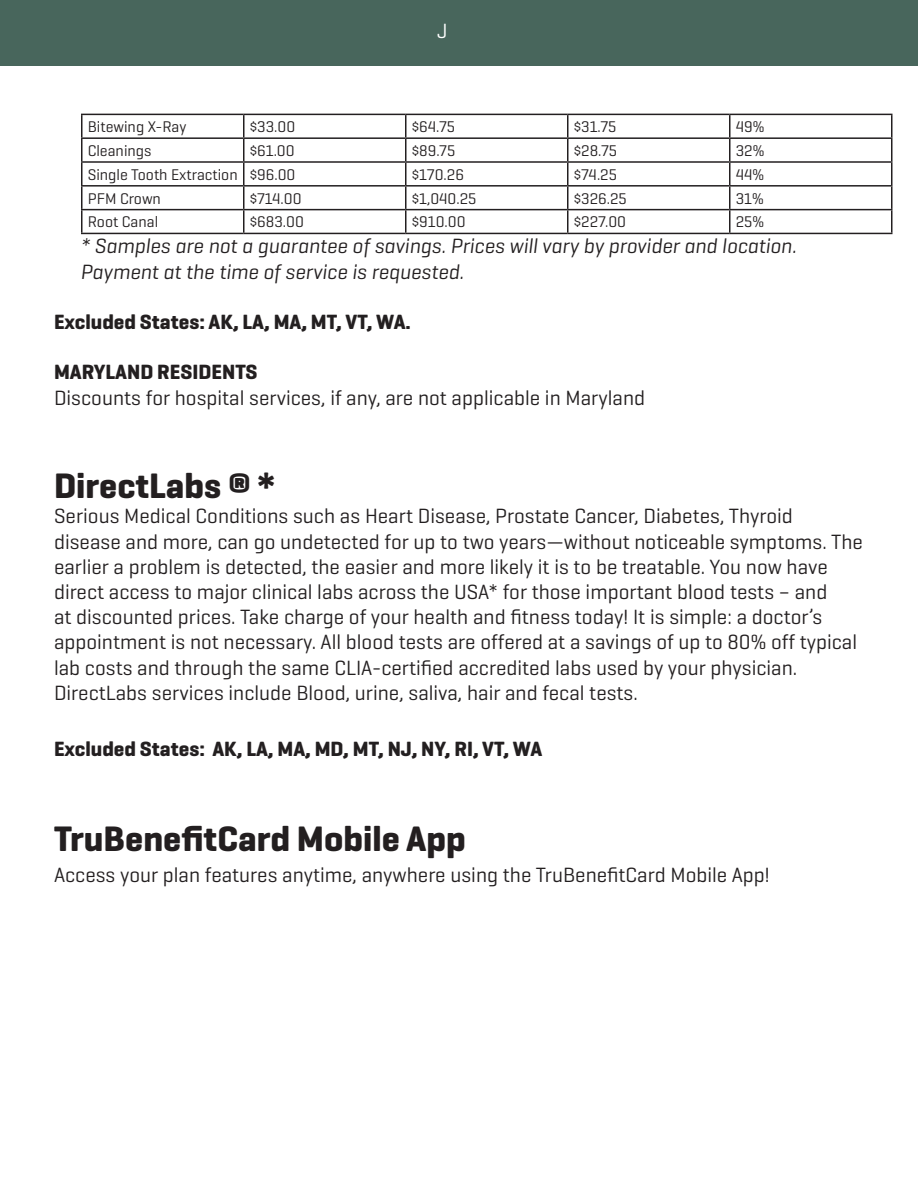
<style>
.page{position:relative;width:918px;height:1188px;background:#fff}
.page>*{position:absolute;margin:0;border:0;box-sizing:border-box;transform-origin:0 0}
.t1{font:700 36px "Geogrotesque";color:#231f20}
.t2{font:21px/25.2px "Geogrotesque";color:#231f20}
.t3{font:italic 21px/25.2px "Geogrotesque";color:#231f20}
.t4{font:700 21px "Geogrotesque";color:#231f20}
.t5{font:21px "Geogrotesque";color:#fff}
.t6{font:15.75px "Geogrotesque";color:#231f20}
</style>
<div class="page">
<div style="left:0;top:0;width:918px;height:65px;background:#48665c"></div>
<hr style="left:81px;top:114px;width:163px;height:1px;background:#231f20">
<hr style="left:244px;top:114px;width:162px;height:1px;background:#231f20">
<hr style="left:406px;top:114px;width:162px;height:1px;background:#231f20">
<hr style="left:568px;top:114px;width:162px;height:1px;background:#231f20">
<hr style="left:730px;top:114px;width:162px;height:1px;background:#231f20">
<hr style="left:81px;top:137px;width:163px;height:2px;background:#231f20">
<hr style="left:244px;top:137px;width:162px;height:2px;background:#231f20">
<hr style="left:406px;top:137px;width:162px;height:2px;background:#231f20">
<hr style="left:568px;top:137px;width:162px;height:2px;background:#231f20">
<hr style="left:730px;top:137px;width:162px;height:2px;background:#231f20">
<hr style="left:81px;top:161px;width:163px;height:2px;background:#231f20">
<hr style="left:244px;top:161px;width:162px;height:2px;background:#231f20">
<hr style="left:406px;top:161px;width:162px;height:2px;background:#231f20">
<hr style="left:568px;top:161px;width:162px;height:2px;background:#231f20">
<hr style="left:730px;top:161px;width:162px;height:2px;background:#231f20">
<hr style="left:81px;top:185px;width:163px;height:2px;background:#231f20">
<hr style="left:244px;top:185px;width:162px;height:2px;background:#231f20">
<hr style="left:406px;top:185px;width:162px;height:2px;background:#231f20">
<hr style="left:568px;top:185px;width:162px;height:2px;background:#231f20">
<hr style="left:730px;top:185px;width:162px;height:2px;background:#231f20">
<hr style="left:81px;top:209px;width:163px;height:1px;background:#231f20">
<svg style="left:81px;top:115px;width:1px;height:118px"></svg>
<hr style="left:244px;top:209px;width:162px;height:1px;background:#231f20">
<svg style="left:243px;top:115px;width:1px;height:118px"></svg>
<hr style="left:406px;top:209px;width:162px;height:1px;background:#231f20">
<svg style="left:405px;top:115px;width:1px;height:118px"></svg>
<hr style="left:568px;top:209px;width:162px;height:1px;background:#231f20">
<svg style="left:567px;top:115px;width:1px;height:118px"></svg>
<hr style="left:730px;top:209px;width:162px;height:1px;background:#231f20">
<svg style="left:729px;top:115px;width:1px;height:118px"></svg>
<svg style="left:891px;top:115px;width:1px;height:118px"></svg>
<hr style="left:81px;top:233px;width:163px;height:1px;background:#231f20">
<hr style="left:244px;top:233px;width:162px;height:1px;background:#231f20">
<hr style="left:406px;top:233px;width:162px;height:1px;background:#231f20">
<hr style="left:568px;top:233px;width:162px;height:1px;background:#231f20">
<hr style="left:730px;top:233px;width:162px;height:1px;background:#231f20">
<p class="t5" style="left:437px;top:18px;width:12px">J</p>
<p class="t6" style="left:88px;top:117px;width:100px">Bitewing X-Ray</p>
<p class="t6" style="left:250px;top:117px;width:47px">$33.00</p>
<p class="t6" style="left:412px;top:117px;width:45px">$64.75</p>
<p class="t6" style="left:574px;top:117px;width:44px">$31.75</p>
<p class="t6" style="left:736px;top:117px;width:30px">49%</p>
<p class="t6" style="left:88px;top:141px;width:65px">Cleanings</p>
<p class="t6" style="left:250px;top:141px;width:47px">$61.00</p>
<p class="t6" style="left:412px;top:141px;width:45px">$89.75</p>
<p class="t6" style="left:574px;top:141px;width:45px">$28.75</p>
<p class="t6" style="left:736px;top:141px;width:30px">32%</p>
<p class="t6" style="left:88px;top:165px;width:152px">Single Tooth Extraction</p>
<p class="t6" style="left:250px;top:165px;width:47px">$96.00</p>
<p class="t6" style="left:412px;top:165px;width:54px">$170.26</p>
<p class="t6" style="left:574px;top:165px;width:45px">$74.25</p>
<p class="t6" style="left:736px;top:165px;width:30px">44%</p>
<p class="t6" style="left:88px;top:188px;width:75px">PFM Crown</p>
<p class="t6" style="left:250px;top:188px;width:53px">$714.00</p>
<p class="t6" style="left:412px;top:188px;width:66px">$1,040.25</p>
<p class="t6" style="left:574px;top:188px;width:55px">$326.25</p>
<p class="t6" style="left:736px;top:188px;width:30px">31%</p>
<p class="t6" style="left:88px;top:212px;width:72px">Root Canal</p>
<p class="t6" style="left:250px;top:212px;width:56px">$683.00</p>
<p class="t6" style="left:412px;top:212px;width:55px">$910.00</p>
<p class="t6" style="left:574px;top:212px;width:54px">$227.00</p>
<p class="t6" style="left:736px;top:212px;width:30px">25%</p>
<p class="t3" style="left:81px;top:233px;width:718px">* Samples are not a guarantee of savings. Prices will vary by provider and location.<br>Payment at the time of service is requested.</p>
<p class="t4" style="left:54px;top:309px;width:358px">Excluded States: AK, LA, MA, MT, VT, WA.</p>
<p class="t4" style="left:54px;top:359px;width:205px">MARYLAND RESIDENTS</p>
<p class="t2" style="left:54px;top:384px;width:593px">Discounts for hospital services, if any, are not applicable in Maryland</p>
<p class="t1" style="left:54px;top:463px;width:223px">DirectLabs ® *</p>
<p class="t2" style="left:54px;top:503px;width:810px">Serious Medical Conditions such as Heart Disease, Prostate Cancer, Diabetes, Thyroid disease and more, can go undetected for up to two years—without noticeable symptoms. The earlier a problem is detected, the easier and more likely it is to be treatable. You now have direct access to major clinical labs across the USA* for those important blood tests – and<br>at discounted prices. Take charge of your health and fitness today! It is simple: a doctor’s appointment is not necessary. All blood tests are offered at a savings of up to 80% off typical lab costs and through the same CLIA-certified accredited labs used by your physician.<br>DirectLabs services include Blood, urine, saliva, hair and fecal tests.</p>
<p class="t4" style="left:54px;top:736px;width:490px">Excluded States: AK, LA, MA, MD, MT, NJ, NY, RI, VT, WA</p>
<p class="t1" style="left:54px;top:816px;width:414px">TruBenefitCard Mobile App</p>
<p class="t2" style="left:54px;top:862px;width:717px">Access your plan features anytime, anywhere using the TruBenefitCard Mobile App!</p>
</div>
